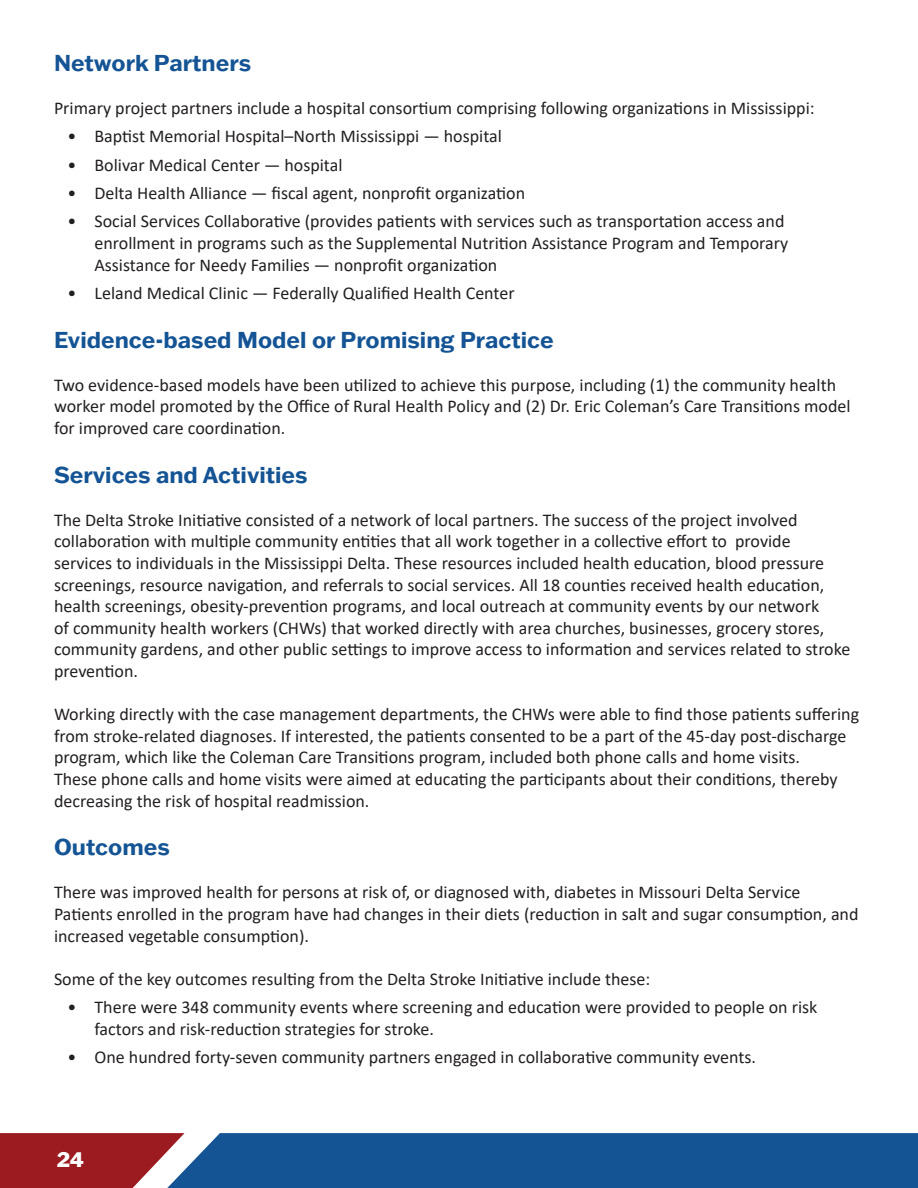
<style>
.page{position:relative;width:918px;height:1188px;background:#fff}
.page>*{position:absolute;margin:0;border:0;box-sizing:border-box;transform-origin:0 0}
.t1{font:700 22.5px "Franklin Gothic ATF";color:#145495}
.t2{font:800 21px "Franklin Gothic ATF";color:#fff}
.Body{font:18px/21.6px "Calibri";color:#231f20}
</style>
<div class="page">
<svg style="left:0;top:1133px;width:918px;height:55px;background:#345084"></svg>
<h2 class="t1" style="left:54px;top:48px;width:199px">Network Partners</h2>
<p class="Body" style="left:54px;top:97px;width:762px">Primary project partners include a hospital consortium comprising following organizations in Mississippi:</p>
<p class="Body" style="left:68px;top:125px;width:436px">• Baptist Memorial Hospital–North Mississippi — hospital</p>
<p class="Body" style="left:68px;top:154px;width:277px">• Bolivar Medical Center — hospital</p>
<p class="Body" style="left:68px;top:182px;width:459px">• Delta Health Alliance — fiscal agent, nonprofit organization</p>
<p class="Body" style="left:94px;top:210px;width:695px;text-indent:-27px">• Social Services Collaborative (provides patients with services such as transportation access and enrollment in programs such as the Supplemental Nutrition Assistance Program and Temporary<br>Assistance for Needy Families — nonprofit organization</p>
<p class="Body" style="left:68px;top:282px;width:449px">• Leland Medical Clinic — Federally Qualified Health Center</p>
<h2 class="t1" style="left:54px;top:324px;width:501px">Evidence-based Model or Promising Practice</h2>
<p class="Body" style="left:54px;top:374px;width:798px">Two evidence-based models have been utilized to achieve this purpose, including (1) the community health worker model promoted by the Office of Rural Health Policy and (2) Dr. Eric Coleman’s Care Transitions model for improved care coordination.</p>
<h2 class="t1" style="left:54px;top:459px;width:255px">Services and Activities</h2>
<p class="Body" style="left:54px;top:509px;width:798px">The Delta Stroke Initiative consisted of a network of local partners. The success of the project involved collaboration with multiple community entities that all work together in a collective effort to provide services to individuals in the Mississippi Delta. These resources included health education, blood pressure screenings, resource navigation, and referrals to social services. All 18 counties received health education, health screenings, obesity-prevention programs, and local outreach at community events by our network<br>of community health workers (CHWs) that worked directly with area churches, businesses, grocery stores, community gardens, and other public settings to improve access to information and services related to stroke prevention.</p>
<p class="Body" style="left:54px;top:703px;width:807px">Working directly with the case management departments, the CHWs were able to find those patients suffering from stroke-related diagnoses. If interested, the patients consented to be a part of the 45-day post-discharge program, which like the Coleman Care Transitions program, included both phone calls and home visits.<br>These phone calls and home visits were aimed at educating the participants about their conditions, thereby decreasing the risk of hospital readmission.</p>
<h2 class="t1" style="left:54px;top:832px;width:117px">Outcomes</h2>
<p class="Body" style="left:54px;top:881px;width:806px">There was improved health for persons at risk of, or diagnosed with, diabetes in Missouri Delta Service<br>Patients enrolled in the program have had changes in their diets (reduction in salt and sugar consumption, and increased vegetable consumption).</p>
<p class="Body" style="left:54px;top:968px;width:598px">Some of the key outcomes resulting from the Delta Stroke Initiative include these:</p>
<p class="Body" style="left:94px;top:996px;width:724px;text-indent:-27px">• There were 348 community events where screening and education were provided to people on risk factors and risk-reduction strategies for stroke.</p>
<p class="Body" style="left:68px;top:1046px;width:690px">• One hundred forty-seven community partners engaged in collaborative community events.</p>
<p class="t2" style="left:57px;top:1145px;width:29px">24</p>
</div>
